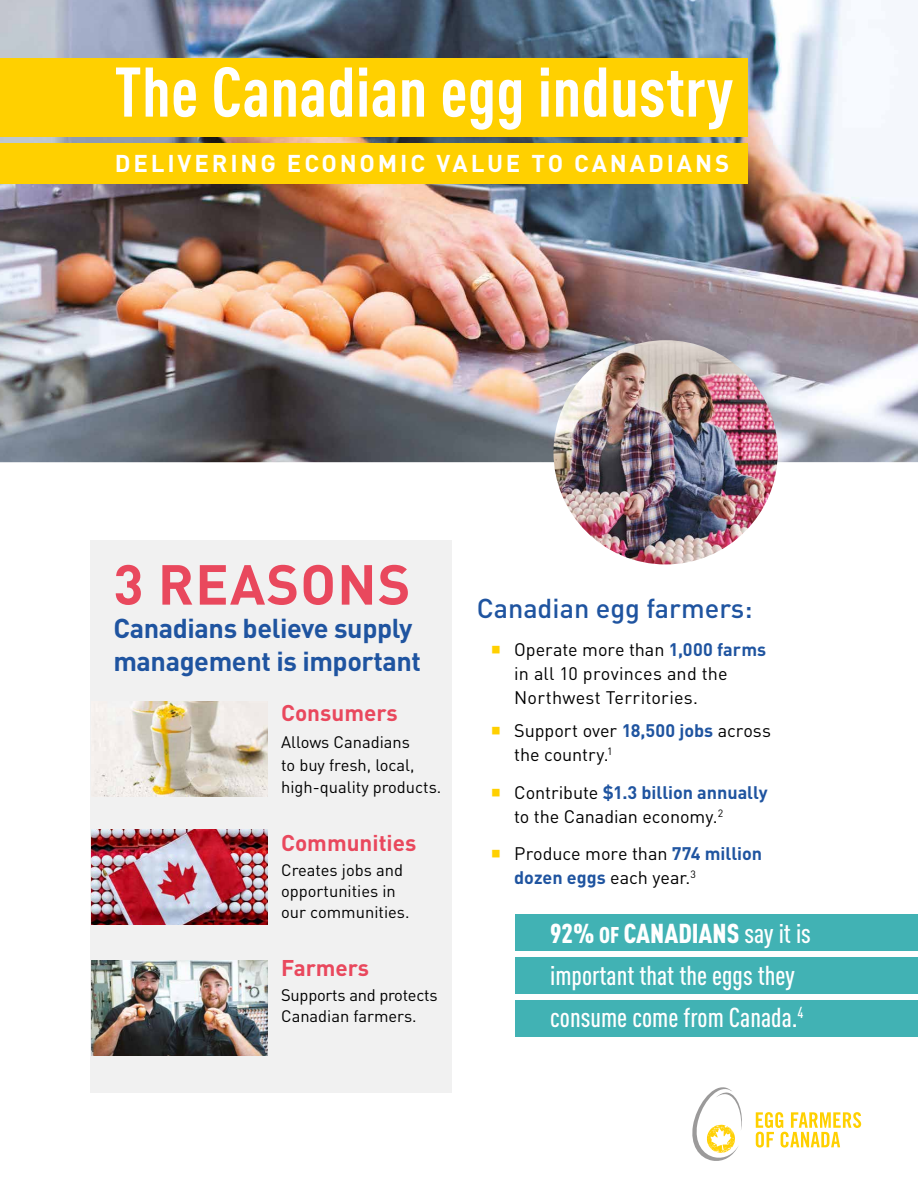
<style>
.page{position:relative;width:918px;height:1188px;background:#fff}
.page>*{position:absolute;margin:0;border:0;box-sizing:border-box;transform-origin:0 0}
.t1{font:700 69px "DIN Cond";letter-spacing:.005em;color:#fff}
.t2{font:700 55.5px "DIN Pro";letter-spacing:.02em;color:#e9485d}
.t3{font:500 27px/42px "DIN Cond";color:#fff}
.t4{font:700 27px/33px "DIN Pro";letter-spacing:-.015em;color:#1f54a0}
.t5{font:500 27px "DIN Pro";color:#1f54a0}
.t6{font:700 24px "DIN Pro";letter-spacing:.12em;color:#fff}
.t7{font:700 22.5px "DIN Pro";color:#e9485d}
.t8{font:18px/24px "DIN Pro";color:#000}
.t9{font:16.5px/21px "DIN Pro";color:#000}
.s1{font-weight:700;color:#1f54a0}
.s2{font-weight:900}
.s3{font-weight:900;font-size:22.5px}
</style>
<div class="page">
<img style="left:0;top:0;width:918px;height:462px">
<div style="left:90px;top:540px;width:362px;height:553px;background:#f1f1f1"></div>
<svg style="left:692px;top:1087px;width:50px;height:74px"></svg>
<svg style="left:756px;top:1112px;width:105px;height:36px"></svg>
<div style="left:516px;top:915px;width:402px;height:36px;background:#41b2b4"></div>
<div style="left:516px;top:957px;width:402px;height:37px;background:#41b2b4"></div>
<div style="left:516px;top:1001px;width:402px;height:36px;background:#41b2b4"></div>
<div style="left:0;top:143px;width:747px;height:41px;background:#ffd000"></div>
<div style="left:0;top:58px;width:747px;height:79px;background:#ffd000"></div>
<img style="left:93px;top:701px;width:174px;height:95px">
<img style="left:92px;top:830px;width:175px;height:95px">
<img style="left:92px;top:960px;width:175px;height:95px">
<img style="left:554px;top:340px;width:224px;height:224px;border-radius:112px">
<h1 class="t1" style="left:115px;top:50px;width:620px">The Canadian egg industry</h1>
<h3 class="t6" style="left:115px;top:147px;width:616px">DELIVERING ECONOMIC VALUE TO CANADIANS</h3>
<h2 class="t2" style="left:113px;top:547px;width:299px">3 REASONS</h2>
<h3 class="t4" style="left:113px;top:610px;width:309px">Canadians believe supply management is important</h3>
<p class="t7" style="left:281px;top:698px;width:118px">Consumers</p>
<p class="t9" style="left:281px;top:730px;width:162px;line-height:22.5px">Allows Canadians<br>to buy fresh, local, high-quality products.</p>
<p class="t7" style="left:281px;top:827px;width:137px">Communities</p>
<p class="t9" style="left:281px;top:859px;width:130px">Creates jobs and opportunities in our communities.</p>
<p class="t7" style="left:281px;top:952px;width:90px">Farmers</p>
<p class="t9" style="left:281px;top:984px;width:158px">Supports and protects<br>Canadian farmers.</p>
<h3 class="t5" style="left:477px;top:590px;width:277px">Canadian egg farmers:</h3>
<p class="t8" style="left:514px;top:636px;width:254px">Operate more than <span class="s1">1,000 farms </span>in all 10 provinces and the<br>Northwest Territories.</p>
<p class="t8" style="left:514px;top:718px;width:258px">Support over <span class="s1">18,500 jobs</span> across the country.<sup>1</sup></p>
<p class="t8" style="left:514px;top:780px;width:255px">Contribute <span class="s1">$1.3 billion annually </span>to the Canadian economy.<sup>2</sup></p>
<p class="t8" style="left:514px;top:841px;width:249px">Produce more than <span class="s1">774 million dozen eggs</span> each year.<sup>3</sup></p>
<h3 class="t3" style="left:550px;top:912px;width:262px"><span class="s2">92%</span> <span class="s3">OF</span> <span class="s2">CANADIANS</span> say it is important that the eggs they consume come from Canada.<sup>4</sup></h3>
</div>
